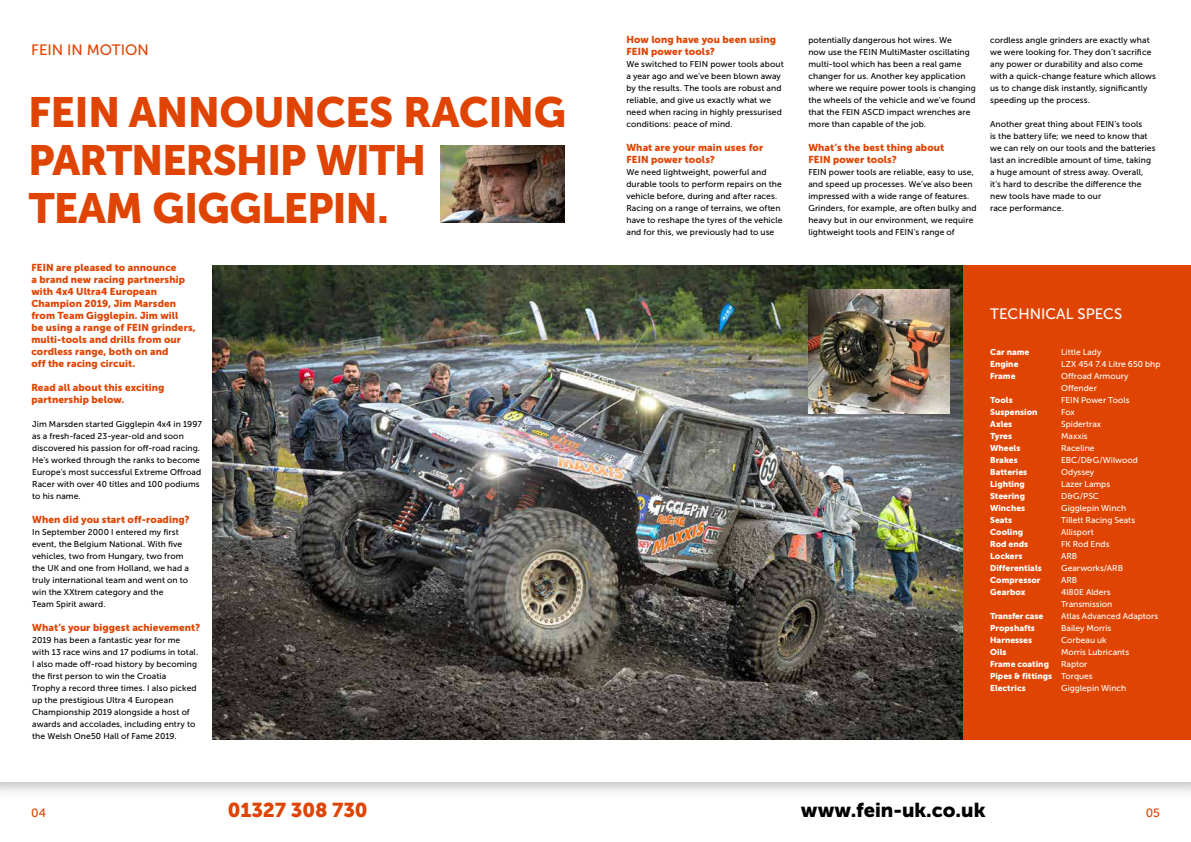
<style>
.page{position:relative;width:1191px;height:842px;background:#fff}
.page>*{position:absolute;margin:0;border:0;box-sizing:border-box;transform-origin:0 0}
.t1{font:42px/48px "Museo Sans 900";letter-spacing:-.01em;color:#e04403}
.t2{font:20px "Museo Sans 900";color:#000}
.t3{font:20px "Museo Sans 900";letter-spacing:-.005em;color:#e04403}
.t4{font:15px "Museo Sans 500";color:#fff}
.t5{font:15px "Museo Sans 500";color:#e04403}
.t6{font:12px "Museo Sans 500";color:#e04403}
.t7{font:10px/12px "Museo Sans 900";letter-spacing:.01em;color:#e04403}
.t8{font:8.5px/12px "Museo Sans 500";letter-spacing:.01em;color:#000}
.t9{font:8.5px/12px "Museo Sans 500";color:#fff}
.t10{font:8.5px/12px "Museo Sans 900";letter-spacing:.005em;color:#fff}
.s1{font-family:"Museo Sans 500"}
</style>
<div class="page">
<img style="left:213px;top:265px;width:750px;height:474px">
<img style="left:440px;top:145px;width:124px;height:78px">
<img style="left:808px;top:289px;width:142px;height:124px">
<div style="left:963px;top:265px;width:228px;height:474px;background:#e04403"></div>
<h3 class="t5" style="left:31px;top:42px;width:119px">FEIN IN MOTION</h3>
<h1 class="t1" style="left:29px;top:88px;width:539px">FEIN ANNOUNCES RACING<br>PARTNERSHIP WITH<br>TEAM GIGGLEPIN.</h1>
<p class="t7" style="left:31px;top:262px;width:166px">FEIN are pleased to announce<br>a brand new racing partnership with 4x4 Ultra4 European<br>Champion 2019, Jim Marsden from Team Gigglepin. Jim will<br>be using a range of FEIN grinders, multi-tools and drills from our cordless range, both on and<br>off the racing circuit.</p>
<p class="t7" style="left:31px;top:382px;width:135px">Read all about this exciting partnership below.</p>
<p class="t8" style="left:32px;top:418px;width:171px">Jim Marsden started Gigglepin 4x4 in 1997 as a fresh-faced 23-year-old and soon discovered his passion for off-road racing.<br>He’s worked through the ranks to become Europe’s most successful Extreme Offroad Racer with over 40 titles and 100 podiums to his name.</p>
<p class="t7" style="left:32px;top:514px;width:159px">When did you start off-roading?</p>
<p class="t8" style="left:32px;top:526px;width:158px">In September 2000 I entered my first event, the Belgium National. With five vehicles, two from Hungary, two from the UK and one from Holland, we had a truly international team and went on to win the XXtrem category and the<br>Team Spirit award.</p>
<p class="t7" style="left:32px;top:622px;width:169px">What’s your biggest achievement?</p>
<p class="t8" style="left:32px;top:634px;width:168px">2019 has been a fantastic year for me with 13 race wins and 17 podiums in total.<br>I also made off-road history by becoming the first person to win the Croatia<br>Trophy a record three times. I also picked up the prestigious Ultra 4 European Championship 2019 alongside a host of awards and accolades, including entry to the Welsh One50 Hall of Fame 2019.</p>
<p class="t7" style="left:626px;top:34px;width:151px">How long have you been using<br>FEIN power tools?</p>
<p class="t8" style="left:626px;top:58px;width:159px">We switched to FEIN power tools about a year ago and we’ve been blown away by the results. The tools are robust and reliable, and give us exactly what we need when racing in highly pressurised conditions: peace of mind.</p>
<p class="t7" style="left:626px;top:142px;width:138px">What are your main uses for<br>FEIN power tools?</p>
<p class="t8" style="left:626px;top:166px;width:158px">We need lightweight, powerful and durable tools to perform repairs on the vehicle before, during and after races.<br>Racing on a range of terrains, we often have to reshape the tyres of the vehicle and for this, we previously had to use</p>
<p class="t8" style="left:808px;top:34px;width:169px">potentially dangerous hot wires. We<br>now use the FEIN MultiMaster oscillating multi-tool which has been a real game changer for us. Another key application where we require power tools is changing the wheels of the vehicle and we’ve found that the FEIN ASCD impact wrenches are more than capable of the job.</p>
<p class="t7" style="left:808px;top:142px;width:137px">What’s the best thing about<br>FEIN power tools?</p>
<p class="t8" style="left:808px;top:166px;width:170px">FEIN power tools are reliable, easy to use, and speed up processes. We’ve also been impressed with a wide range of features.<br>Grinders, for example, are often bulky and heavy but in our environment, we require lightweight tools and FEIN’s range of</p>
<p class="t8" style="left:990px;top:34px;width:167px">cordless angle grinders are exactly what we were looking for. They don’t sacrifice any power or durability and also come with a quick-change feature which allows us to change disk instantly, significantly speeding up the process.</p>
<p class="t8" style="left:990px;top:118px;width:167px">Another great thing about FEIN’s tools<br>is the battery life; we need to know that we can rely on our tools and the batteries last an incredible amount of time, taking a huge amount of stress away. Overall, it’s hard to describe the difference the new tools have made to our<br>race performance.</p>
<h3 class="t4" style="left:990px;top:306px;width:134px">TECHNICAL SPECS</h3>
<p class="t10" style="left:990px;top:346px;width:41px">Car name</p>
<p class="t9" style="left:1061px;top:346px;width:42px">Little Lady</p>
<p class="t10" style="left:990px;top:358px;width:30px">Engine</p>
<p class="t9" style="left:1061px;top:358px;width:101px">LZX 454 7.4 Litre 650 bhp</p>
<p class="t10" style="left:990px;top:370px;width:27px">Frame</p>
<p class="t9" style="left:1061px;top:370px;width:69px">Offroad Armoury<br>Offender</p>
<p class="t10" style="left:990px;top:394px;width:24px">Tools</p>
<p class="t9" style="left:1061px;top:394px;width:70px">FEIN Power Tools</p>
<p class="t10" style="left:990px;top:406px;width:49px">Suspension</p>
<p class="t9" style="left:1061px;top:406px;width:15px">Fox</p>
<p class="t10" style="left:990px;top:418px;width:24px">Axles</p>
<p class="t9" style="left:1061px;top:418px;width:42px">Spidertrax</p>
<p class="t10" style="left:990px;top:430px;width:24px">Tyres</p>
<p class="t9" style="left:1061px;top:430px;width:28px">Maxxis</p>
<p class="t10" style="left:990px;top:442px;width:32px">Wheels</p>
<p class="t9" style="left:1061px;top:442px;width:35px">Raceline</p>
<p class="t10" style="left:990px;top:454px;width:29px">Brakes</p>
<p class="t9" style="left:1061px;top:454px;width:78px">EBC/D&amp;G/Wilwood</p>
<p class="t10" style="left:990px;top:466px;width:39px">Batteries</p>
<p class="t9" style="left:1061px;top:466px;width:35px">Odyssey</p>
<p class="t10" style="left:990px;top:478px;width:36px">Lighting</p>
<p class="t9" style="left:1061px;top:478px;width:51px">Lazer Lamps</p>
<p class="t10" style="left:990px;top:490px;width:36px">Steering</p>
<p class="t9" style="left:1061px;top:490px;width:39px">D&amp;G/PSC</p>
<p class="t10" style="left:990px;top:502px;width:37px">Winches</p>
<p class="t9" style="left:1061px;top:502px;width:67px">Gigglepin Winch</p>
<p class="t10" style="left:990px;top:514px;width:24px">Seats</p>
<p class="t9" style="left:1061px;top:514px;width:76px">Tillett Racing Seats</p>
<p class="t10" style="left:990px;top:526px;width:35px">Cooling</p>
<p class="t9" style="left:1061px;top:526px;width:34px">Allisport</p>
<p class="t10" style="left:990px;top:538px;width:40px">Rod ends</p>
<p class="t9" style="left:1061px;top:538px;width:50px">FK Rod Ends</p>
<p class="t10" style="left:990px;top:550px;width:34px">Lockers</p>
<p class="t9" style="left:1061px;top:550px;width:18px">ARB</p>
<p class="t10" style="left:990px;top:562px;width:53px">Differentials</p>
<p class="t9" style="left:1061px;top:562px;width:63px">Gearworks/ARB</p>
<p class="t10" style="left:990px;top:574px;width:52px">Compressor</p>
<p class="t9" style="left:1061px;top:574px;width:18px">ARB</p>
<p class="t10" style="left:990px;top:586px;width:37px">Gearbox</p>
<p class="t9" style="left:1061px;top:586px;width:53px">4l80E Alders<br>Transmission</p>
<p class="t10" style="left:990px;top:610px;width:55px">Transfer case</p>
<p class="t9" style="left:1061px;top:610px;width:98px">Atlas Advanced Adaptors</p>
<p class="t10" style="left:990px;top:622px;width:46px">Propshafts</p>
<p class="t9" style="left:1061px;top:622px;width:52px">Bailey Morris</p>
<p class="t10" style="left:990px;top:634px;width:44px">Harnesses</p>
<p class="t9" style="left:1061px;top:634px;width:47px">Corbeau uk</p>
<p class="t10" style="left:990px;top:646px;width:18px">Oils</p>
<p class="t9" style="left:1061px;top:646px;width:70px">Morris Lubricants</p>
<p class="t10" style="left:990px;top:658px;width:60px">Frame coating</p>
<p class="t9" style="left:1061px;top:658px;width:28px">Raptor</p>
<p class="t10" style="left:990px;top:670px;width:104px">Pipes &amp; fittings <span class="s1">Torques<br></span>Electrics</p>
<p class="t9" style="left:1061px;top:682px;width:67px">Gigglepin Winch</p>
<h3 class="t6" style="left:31px;top:806px;width:16px">04</h3>
<h2 class="t3" style="left:228px;top:799px;width:141px">01327 308 730</h2>
<h2 class="t2" style="left:801px;top:799px;width:186px">www.fein-uk.co.uk</h2>
<h3 class="t6" style="left:1145px;top:806px;width:16px">05</h3>
</div>
